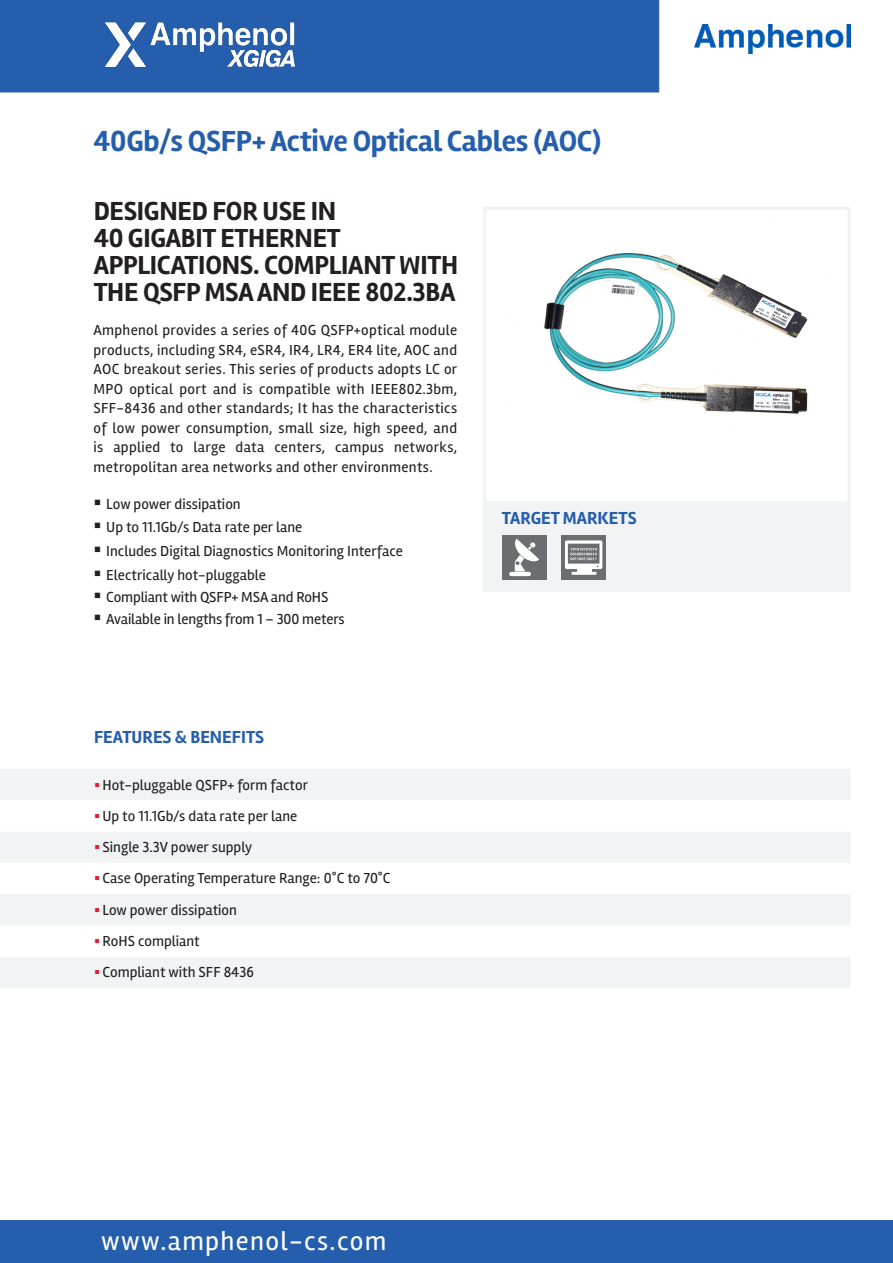
<style>
.page{position:relative;width:893px;height:1263px;background:#fff}
.page>*{position:absolute;margin:0;border:0;box-sizing:border-box;transform-origin:0 0}
.t1{font:700 30px "Rambla";letter-spacing:-.01em;color:#245eac}
.t2{font:700 27px/27px "Rambla";letter-spacing:-.01em;color:#231f20}
.t3{font:27px "Rambla";letter-spacing:.05em;color:#fff}
.t4{font:700 18px "Rambla";color:#245eac}
.t5{font:15px/19.5px "Rambla";color:#231f20;text-align:justify}
.s1{color:#e51836}
</style>
<div class="page">
<div style="left:0;top:0;width:659px;height:92px;background:#245eac"></div>
<div style="left:0;top:1220px;width:893px;height:43px;background:#245eac"></div>
<img style="left:695px;top:24px;width:155px;height:30px">
<div style="left:483px;top:503px;width:367px;height:88px;background:#f2f3f4"></div>
<div style="left:0;top:769px;width:850px;height:219px;background:#f2f3f4"></div>
<svg style="left:0;top:800px;width:850px;height:157px"></svg>
<div style="left:502px;top:535px;width:45px;height:45px;background:#6c6d70"></div>
<hr style="left:509px;top:572px;width:22px;height:4px;background:#fff;border-radius:2px">
<svg style="left:514px;top:539px;width:25px;height:32px"></svg>
<div style="left:561px;top:535px;width:45px;height:45px;background:#6c6d70"></div>
<hr style="left:571px;top:572px;width:26px;height:3px;background:#fff">
<svg style="left:565px;top:540px;width:37px;height:32px"></svg>
<img style="left:544px;top:220px;width:264px;height:194px">
<div style="left:483px;top:207px;width:367px;height:297px;border:3px solid #f2f3f4"></div>
<img style="left:94px;top:18px;width:213px;height:52px">
<p class="t1" style="left:94px;top:123px;width:509px">40Gb/s QSFP+ Active Optical Cables (AOC)</p>
<p class="t2" style="left:94px;top:198px;width:366px">DESIGNED FOR USE IN<br>40 GIGABIT ETHERNET<br>APPLICATIONS. COMPLIANT WITH<br>THE QSFP MSA AND IEEE 802.3BA</p>
<p class="t5" style="left:94px;top:320px;width:365px">Amphenol provides a series of 40G QSFP+optical module products, including SR4, eSR4, IR4, LR4, ER4 lite, AOC and AOC breakout series. This series of products adopts LC or MPO optical port and is compatible with IEEE802.3bm, SFF-8436 and other standards; It has the characteristics of low power consumption, small size, high speed, and is applied to large data centers, campus networks, metropolitan area networks and other environments.</p>
<p class="t5" style="left:94px;top:494px;width:149px">▪ Low power dissipation</p>
<p class="t5" style="left:94px;top:518px;width:210px">▪ Up to 11.1Gb/s Data rate per lane</p>
<p class="t5" style="left:94px;top:541px;width:311px">▪ Includes Digital Diagnostics Monitoring Interface</p>
<p class="t5" style="left:94px;top:565px;width:174px">▪ Electrically hot-pluggable</p>
<p class="t5" style="left:94px;top:587px;width:236px">▪ Compliant with QSFP+ MSA and RoHS</p>
<p class="t5" style="left:94px;top:610px;width:253px">▪ Available in lengths from 1 – 300 meters</p>
<p class="t4" style="left:94px;top:727px;width:172px">FEATURES &amp; BENEFITS</p>
<p class="t5" style="left:94px;top:775px;width:216px"><span class="s1">▪</span> Hot-pluggable QSFP+ form factor</p>
<p class="t5" style="left:94px;top:806px;width:205px"><span class="s1">▪</span> Up to 11.1Gb/s data rate per lane</p>
<p class="t5" style="left:94px;top:837px;width:160px"><span class="s1">▪</span> Single 3.3V power supply</p>
<p class="t5" style="left:94px;top:869px;width:298px"><span class="s1">▪</span> Case Operating Temperature Range: 0°C to 70°C</p>
<p class="t5" style="left:94px;top:900px;width:144px"><span class="s1">▪</span> Low power dissipation</p>
<p class="t5" style="left:94px;top:931px;width:107px"><span class="s1">▪</span> RoHS compliant</p>
<p class="t5" style="left:94px;top:962px;width:161px"><span class="s1">▪</span> Compliant with SFF 8436</p>
<p class="t4" style="left:502px;top:508px;width:137px">TARGET MARKETS</p>
<h2 class="t3" style="left:101px;top:1224px;width:287px">www.amphenol-cs.com</h2>
</div>
